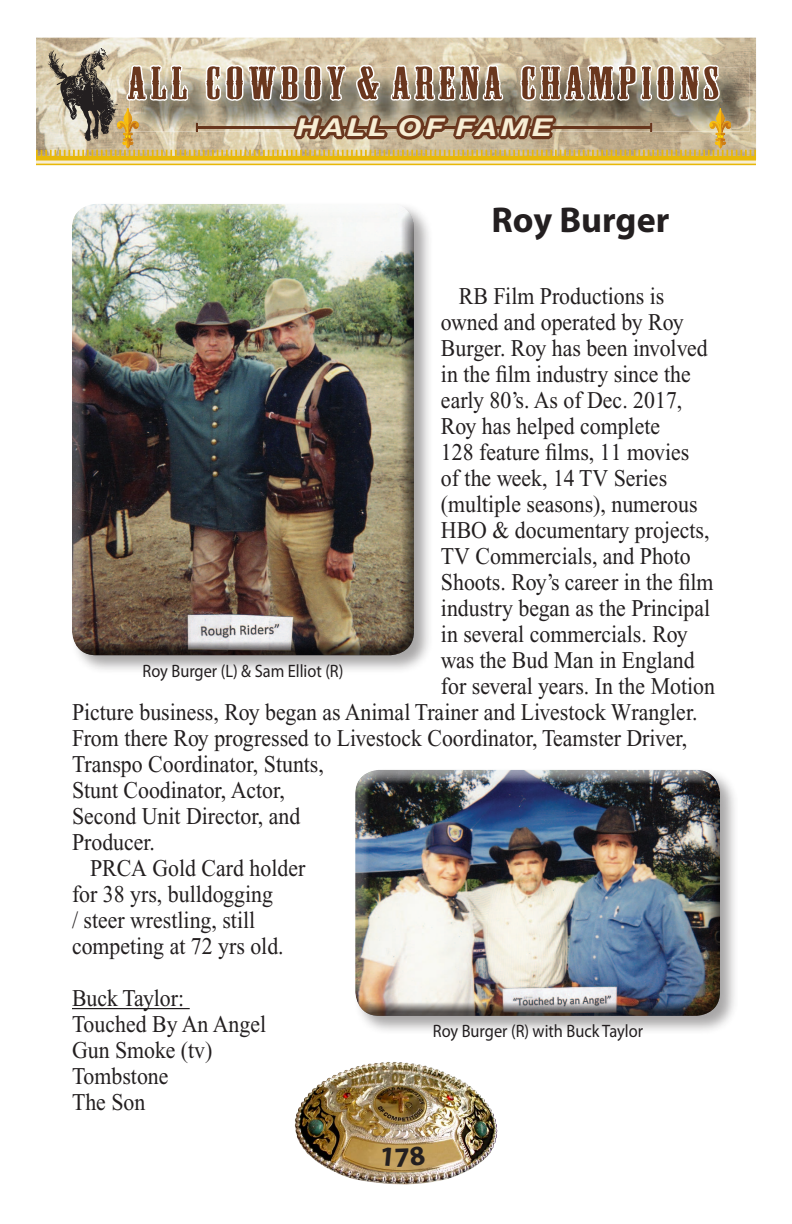
<style>
.page{position:relative;width:792px;height:1224px;background:#fff}
.page>*{position:absolute;margin:0;border:0;box-sizing:border-box;transform-origin:0 0}
.t1{font:43px "Mesquite";letter-spacing:.08em;color:#6a371e;scale:1.49 1}
.t2{font:700 36px "Myriad Pro";color:#231f20}
.t3{font:italic 700 24.8px "Helvetica Neue";letter-spacing:.13em;color:#f7eed5;scale:1.22 1}
.t4{font:24px/26px "Times New Roman";color:#231f20;scale:.91 1}
.t5{font:18px "Myriad Pro";color:#231f20;scale:.91 1}
</style>
<div class="page">
<hr style="left:72px;top:1008px;width:118px;height:1px;background:#231f20">
<svg style="left:36px;top:37px;width:720px;height:129px;background:#c6b593"></svg>
<img style="left:47px;top:48px;width:70px;height:93px">
<img style="left:294px;top:1062px;width:197px;height:123px">
<div style="left:70px;top:202px;width:363px;height:473px;background:#231f20;opacity:.4"></div>
<div style="left:72px;top:209px;width:345px;height:449px;background:#231f20;opacity:.75"></div>
<div style="left:353px;top:767px;width:387px;height:268px;background:#231f20;opacity:.4"></div>
<div style="left:355px;top:766px;width:366px;height:236px;background:#fff;opacity:.75"></div>
<div style="left:355px;top:774px;width:366px;height:244px;background:#231f20;opacity:.75"></div>
<svg style="left:381px;top:1146px;width:44px;height:20px"></svg>
<h1 class="t1" style="left:128px;top:61px;width:398px">ALL COWBOY&amp; ARENA CHAMPIONS</h1>
<p class="t3" style="left:297px;top:112px;width:211px">HALL OF FAME</p>
<h2 class="t2" style="left:492px;top:197px;width:179px">Roy Burger</h2>
<p class="t4" style="left:459px;top:283px;width:227px">RB Film Productions is</p>
<p class="t4" style="left:441px;top:309px;width:268px">owned and operated by Roy</p>
<p class="t4" style="left:441px;top:335px;width:295px">Burger. Roy has been involved</p>
<p class="t4" style="left:441px;top:361px;width:276px">in the film industry since the</p>
<p class="t4" style="left:441px;top:387px;width:267px">early 80’s. As of Dec. 2017,</p>
<p class="t4" style="left:441px;top:413px;width:242px">Roy has helped complete</p>
<p class="t4" style="left:441px;top:439px;width:274px">128 feature films, 11 movies</p>
<p class="t4" style="left:441px;top:465px;width:250px">of the week, 14 TV Series</p>
<p class="t4" style="left:441px;top:491px;width:283px">(multiple seasons), numerous</p>
<p class="t4" style="left:441px;top:517px;width:297px">HBO &amp; documentary projects,</p>
<p class="t4" style="left:441px;top:543px;width:276px">TV Commercials, and Photo</p>
<p class="t4" style="left:441px;top:569px;width:301px">Shoots. Roy’s career in the film</p>
<p class="t4" style="left:441px;top:595px;width:297px">industry began as the Principal</p>
<p class="t4" style="left:441px;top:621px;width:273px">in several commercials. Roy</p>
<p class="t4" style="left:441px;top:647px;width:280px">was the Bud Man in England</p>
<p class="t4" style="left:441px;top:673px;width:303px">for several years. In the Motion</p>
<p class="t4" style="left:72px;top:699px;width:689px">Picture business, Roy began as Animal Trainer and Livestock Wrangler.</p>
<p class="t4" style="left:72px;top:725px;width:678px">From there Roy progressed to Livestock Coordinator, Teamster Driver,</p>
<p class="t4" style="left:72px;top:751px;width:278px">Transpo Coordinator, Stunts,</p>
<p class="t4" style="left:72px;top:777px;width:236px">Stunt Coodinator, Actor,</p>
<p class="t4" style="left:72px;top:803px;width:252px">Second Unit Director, and</p>
<p class="t4" style="left:72px;top:829px;width:93px">Producer.</p>
<p class="t4" style="left:90px;top:855px;width:238px">PRCA Gold Card holder</p>
<p class="t4" style="left:72px;top:881px;width:222px">for 38 yrs, bulldogging</p>
<p class="t4" style="left:72px;top:907px;width:203px">/ steer wrestling, still</p>
<p class="t4" style="left:72px;top:933px;width:234px">competing at 72 yrs old.</p>
<p class="t4" style="left:72px;top:985px;width:215px">Buck Taylor:<br>Touched By An Angel<br>Gun Smoke (tv)<br>Tombstone<br>The Son</p>
<p class="t5" style="left:143px;top:659px;width:222px">Roy Burger (L) &amp; Sam Elliot (R)</p>
<p class="t5" style="left:433px;top:1020px;width:233px">Roy Burger (R) with Buck Taylor</p>
</div>
